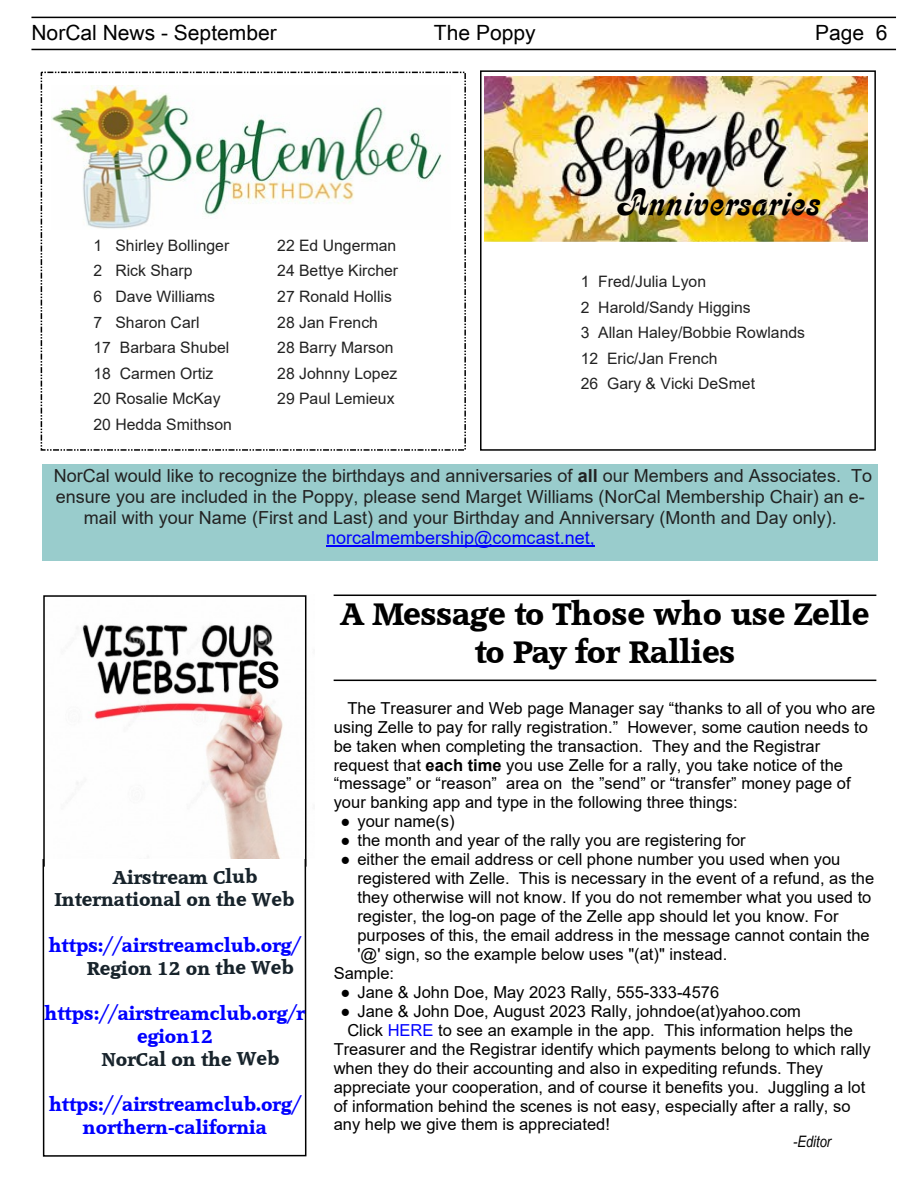
<style>
.page{position:relative;width:918px;height:1188px;background:#fff}
.page>*{position:absolute;margin:0;border:0;box-sizing:border-box;transform-origin:0 0}
.t1{font:36px "Aristocrat SF";color:#000}
.t2{font:30px/38px "Accord SF Bold";color:#000;text-align:center}
.t3{font:21px "Arial Unicode MS";color:#000}
.t4{font:18px/20.7px "Arial";color:#222;text-align:center}
.t5{font:18px/22.8px "Accord SF Bold";color:#00f;text-align:center}
.t6{font:18px/22.8px "Accord SF Bold";color:#17232b}
.t7{font:18px "Arial";color:#00f}
.t8{font:16.5px/18.9px "Arial";color:#000}
.t9{font:15.75px/25.5px "Arial";color:#222}
.t10{font:italic 15.75px "Arial Narrow";color:#000}
.s1{font-weight:700}
.s2{font-family:"Times New Roman"}
.s3{color:#00f}
</style>
<div class="page">
<hr style="left:31px;top:17px;width:865px;height:1px;background:#000">
<hr style="left:31px;top:49px;width:865px;height:1px;background:#000">
<div style="left:43px;top:842px;width:263px;height:315px;border:2px solid #000"></div>
<div style="left:43px;top:464px;width:835px;height:97px;background:#9cc"></div>
<hr style="left:326px;top:546px;width:264px;height:1px;background:#00f">
<div style="left:480px;top:70px;width:396px;height:381px;border:2px solid #000"></div>
<img style="left:46px;top:595px;width:261px;height:264px">
<div style="left:41px;top:72px;width:425px;height:379px;border:2px dashed #000"></div>
<img style="left:51px;top:85px;width:391px;height:144px">
<img style="left:484px;top:77px;width:383px;height:165px">
<div style="left:43px;top:595px;width:263px;height:272px;border:2px solid #000"></div>
<hr style="left:334px;top:595px;width:542px;height:1px;background:#000">
<hr style="left:334px;top:680px;width:542px;height:1px;background:#000">
<svg style="left:257px;top:660px;width:23px;height:29px"></svg>
<p class="t3" style="left:31px;top:25px;width:247px">NorCal News - September</p>
<p class="t3" style="left:434px;top:25px;width:103px">The Poppy</p>
<p class="t3" style="left:815px;top:25px;width:74px">Page 6</p>
<p class="t9" style="left:94px;top:234px;width:140px">1 Shirley Bollinger<br>2 Rick Sharp<br>6 Dave Williams<br>7 Sharon Carl<br>17 Barbara Shubel<br>18 Carmen Ortiz<br>20 Rosalie McKay<br>20 Hedda Smithson</p>
<p class="t9" style="left:277px;top:234px;width:122px">22 Ed Ungerman<br>24 Bettye Kircher<br>27 Ronald Hollis<br>28 Jan French<br>28 Barry Marson<br>28 Johnny Lopez<br>29 Paul Lemieux</p>
<h1 class="t1" style="left:617px;top:181px;width:202px">Anniversaries</h1>
<p class="t9" style="left:581px;top:270px;width:226px">1 Fred/Julia Lyon<br>2 Harold/Sandy Higgins<br>3 Allan Haley/Bobbie Rowlands<br>12 Eric/Jan French<br>26 Gary &amp; Vicki DeSmet</p>
<p class="t4" style="left:54px;top:467px;width:820px">NorCal would like to recognize the birthdays and anniversaries of <span class="s1">all</span> our Members and Associates. To ensure you are included in the Poppy, please send Marget Williams (NorCal Membership Chair) an e&shy;mail with your Name (First and Last) and your Birthday and Anniversary (Month and Day only).</p>
<p class="t7" style="left:326px;top:531px;width:270px">norcalmembership@comcast.net,</p>
<p class="t6" style="left:55px;top:867px;width:241px;text-indent:58px">Airstream Club<br>International on the Web</p>
<p class="t5" style="left:49px;top:935px;width:253px">https://airstreamclub.org/</p>
<p class="t6" style="left:87px;top:958px;width:208px">Region 12 on the Web</p>
<p class="t5" style="left:45px;top:1003px;width:262px">https://airstreamclub.org/r egion12</p>
<p class="t6" style="left:102px;top:1049px;width:179px">NorCal on the Web</p>
<p class="t5" style="left:49px;top:1094px;width:253px">https://airstreamclub.org/ northern-california</p>
<h2 class="t2" style="left:341px;top:597px;width:530px">A Message to Those who use Zelle to Pay for Rallies</h2>
<p class="t8" style="left:334px;top:700px;width:543px;text-indent:14px">The Treasurer and Web page Manager say “thanks to all of you who are using Zelle to pay for rally registration.” However, some caution needs to be taken when completing the transaction. They and the Registrar request that <span class="s1">each time</span> you use Zelle for a rally, you take notice of the “message” or “reason” area on the ”send” or “transfer” money page of your banking app and type in the following three things:</p>
<p class="t8" style="left:341px;top:814px;width:116px"><span class="s2">●</span> your name(s)</p>
<p class="t8" style="left:341px;top:833px;width:407px"><span class="s2">●</span> the month and year of the rally you are registering for</p>
<p class="t8" style="left:341px;top:852px;width:501px"><span class="s2">●</span> either the email address or cell phone number you used when you</p>
<p class="t8" style="left:357px;top:871px;width:518px">registered with Zelle. This is necessary in the event of a refund, as the</p>
<p class="t8" style="left:357px;top:890px;width:516px">they otherwise will not know. If you do not remember what you used to</p>
<p class="t8" style="left:357px;top:908px;width:483px">register, the log-on page of the Zelle app should let you know. For</p>
<p class="t8" style="left:357px;top:927px;width:514px">purposes of this, the email address in the message cannot contain the</p>
<p class="t8" style="left:357px;top:946px;width:371px">'@' sign, so the example below uses "(at)" instead.</p>
<p class="t8" style="left:334px;top:965px;width:62px">Sample:</p>
<p class="t8" style="left:341px;top:984px;width:380px"><span class="s2">●</span> Jane &amp; John Doe, May 2023 Rally, 555-333-4576</p>
<p class="t8" style="left:341px;top:1003px;width:462px"><span class="s2">●</span> Jane &amp; John Doe, August 2023 Rally, johndoe(at)yahoo.com</p>
<p class="t8" style="left:347px;top:1022px;width:507px">Click <span class="s3">HERE</span> to see an example in the app. This information helps the</p>
<p class="t8" style="left:334px;top:1041px;width:539px">Treasurer and the Registrar identify which payments belong to which rally</p>
<p class="t8" style="left:334px;top:1060px;width:491px">when they do their accounting and also in expediting refunds. They</p>
<p class="t8" style="left:334px;top:1079px;width:533px">appreciate your cooperation, and of course it benefits you. Juggling a lot</p>
<p class="t8" style="left:334px;top:1098px;width:518px">of information behind the scenes is not easy, especially after a rally, so</p>
<p class="t8" style="left:334px;top:1117px;width:278px">any help we give them is appreciated!</p>
<p class="t10" style="left:793px;top:1135px;width:40px">-Editor</p>
</div>
